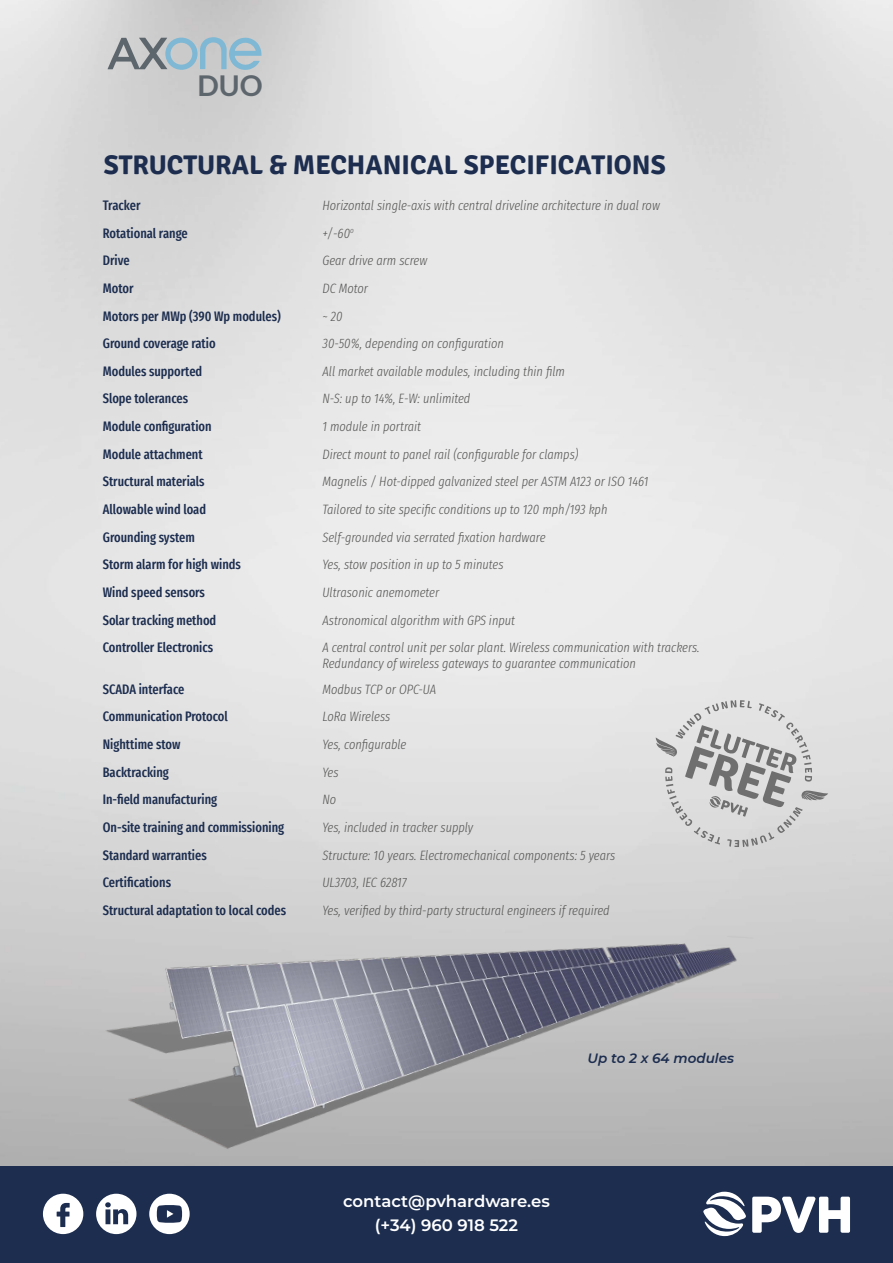
<style>
.page{position:relative;width:893px;height:1263px;background:#fff}
.page>*{position:absolute;margin:0;border:0;box-sizing:border-box;transform-origin:0 0}
.t1{font:700 28.65px "Lato";color:#5e666d}
.t2{font:700 27px "Signika";color:#1c2d4f}
.t3{font:600 16.5px/24px "Montserrat";color:#fff;text-align:center}
.t4{font:italic 300 extra-condensed 13.5px/16.2px "Fira Sans";color:#575756}
.t5{font:500 extra-condensed 13.5px "Fira Sans";color:#1c2d4f}
.t6{font:italic 600 13.5px "Montserrat";color:#1c2d4f}
</style>
<div class="page">
<div style="left:0;top:1166px;width:893px;height:97px;background:#1c2d4f"></div>
<svg style="left:108px;top:37px;width:153px;height:33px;background:#a7b7c0"></svg>
<svg style="left:656px;top:700px;width:172px;height:147px;background:#cccbcb"></svg>
<svg style="left:703px;top:1196px;width:147px;height:40px"></svg>
<img style="left:93px;top:883px;width:661px;height:314px">
<svg style="left:96px;top:1194px;width:40px;height:40px"></svg>
<svg style="left:149px;top:1194px;width:41px;height:40px"></svg>
<svg style="left:43px;top:1194px;width:40px;height:40px"></svg>
<h1 class="t1" style="left:198px;top:69px;width:67px">DUO</h1>
<h2 class="t2" style="left:104px;top:149px;width:564px">STRUCTURAL &amp; MECHANICAL SPECIFICATIONS</h2>
<p class="t5" style="left:103px;top:195px;width:39px">Tracker</p>
<p class="t4" style="left:322px;top:197px;width:339px">Horizontal single-axis with central driveline architecture in dual row</p>
<p class="t5" style="left:103px;top:222px;width:86px">Rotational range</p>
<p class="t4" style="left:322px;top:225px;width:33px">+/-60<sup>o</sup></p>
<p class="t5" style="left:103px;top:250px;width:28px">Drive</p>
<p class="t4" style="left:322px;top:252px;width:106px">Gear drive arm screw</p>
<p class="t5" style="left:103px;top:277px;width:32px">Motor</p>
<p class="t4" style="left:322px;top:280px;width:47px">DC Motor</p>
<p class="t5" style="left:103px;top:305px;width:179px">Motors per MWp (390 Wp modules)</p>
<p class="t4" style="left:322px;top:308px;width:22px">~ 20</p>
<p class="t5" style="left:103px;top:333px;width:114px">Ground coverage ratio</p>
<p class="t4" style="left:322px;top:335px;width:183px">30-50%, depending on configuration</p>
<p class="t5" style="left:103px;top:360px;width:101px">Modules supported</p>
<p class="t4" style="left:322px;top:363px;width:244px">All market available modules, including thin film</p>
<p class="t5" style="left:103px;top:388px;width:87px">Slope tolerances</p>
<p class="t4" style="left:322px;top:391px;width:149px">N-S: up to 14%, E-W: unlimited</p>
<p class="t5" style="left:103px;top:416px;width:110px">Module configuration</p>
<p class="t4" style="left:322px;top:418px;width:100px">1 module in portrait</p>
<p class="t5" style="left:103px;top:443px;width:101px">Module attachment</p>
<p class="t4" style="left:322px;top:446px;width:257px">Direct mount to panel rail (configurable for clamps)</p>
<p class="t5" style="left:103px;top:471px;width:103px">Structural materials</p>
<p class="t4" style="left:322px;top:474px;width:328px">Magnelis / Hot-dipped galvanized steel per ASTM A123 or ISO 1461</p>
<p class="t5" style="left:103px;top:499px;width:105px">Allowable wind load</p>
<p class="t4" style="left:322px;top:501px;width:286px">Tailored to site specific conditions up to 120 mph/193 kph</p>
<p class="t5" style="left:103px;top:526px;width:94px">Grounding system</p>
<p class="t4" style="left:322px;top:529px;width:225px">Self-grounded via serrated fixation hardware</p>
<p class="t5" style="left:103px;top:554px;width:140px">Storm alarm for high winds</p>
<p class="t4" style="left:322px;top:556px;width:183px">Yes, stow position in up to 5 minutes</p>
<p class="t5" style="left:103px;top:581px;width:104px">Wind speed sensors</p>
<p class="t4" style="left:322px;top:584px;width:118px">Ultrasonic anemometer</p>
<p class="t5" style="left:103px;top:609px;width:115px">Solar tracking method</p>
<p class="t4" style="left:322px;top:612px;width:194px">Astronomical algorithm with GPS input</p>
<p class="t5" style="left:103px;top:637px;width:112px">Controller Electronics</p>
<p class="t4" style="left:322px;top:639px;width:379px">A central control unit per solar plant. Wireless communication with trackers.<br>Redundancy of wireless gateways to guarantee communication</p>
<p class="t5" style="left:103px;top:678px;width:83px">SCADA interface</p>
<p class="t4" style="left:322px;top:681px;width:115px">Modbus TCP or OPC-UA</p>
<p class="t5" style="left:103px;top:706px;width:127px">Communication Protocol</p>
<p class="t4" style="left:322px;top:709px;width:69px">LoRa Wireless</p>
<p class="t5" style="left:103px;top:734px;width:79px">Nighttime stow</p>
<p class="t4" style="left:322px;top:736px;width:85px">Yes, configurable</p>
<p class="t5" style="left:103px;top:761px;width:68px">Backtracking</p>
<p class="t4" style="left:322px;top:764px;width:18px">Yes</p>
<p class="t5" style="left:103px;top:789px;width:116px">In-field manufacturing</p>
<p class="t4" style="left:322px;top:791px;width:15px">No</p>
<p class="t5" style="left:103px;top:816px;width:183px">On-site training and commissioning</p>
<p class="t4" style="left:322px;top:819px;width:152px">Yes, included in tracker supply</p>
<p class="t5" style="left:103px;top:844px;width:106px">Standard warranties</p>
<p class="t4" style="left:322px;top:847px;width:294px">Structure: 10 years. Electromechanical components: 5 years</p>
<p class="t5" style="left:103px;top:872px;width:70px">Certifications</p>
<p class="t4" style="left:322px;top:874px;width:86px">UL3703, IEC 62817</p>
<p class="t5" style="left:103px;top:899px;width:185px">Structural adaptation to local codes</p>
<p class="t4" style="left:322px;top:902px;width:289px">Yes, verified by third-party structural engineers if required</p>
<p class="t6" style="left:587px;top:1049px;width:148px">Up to 2 x 64 modules</p>
<p class="t3" style="left:343px;top:1188px;width:208px">contact@pvhardware.es (+34) 960 918 522</p>
</div>
